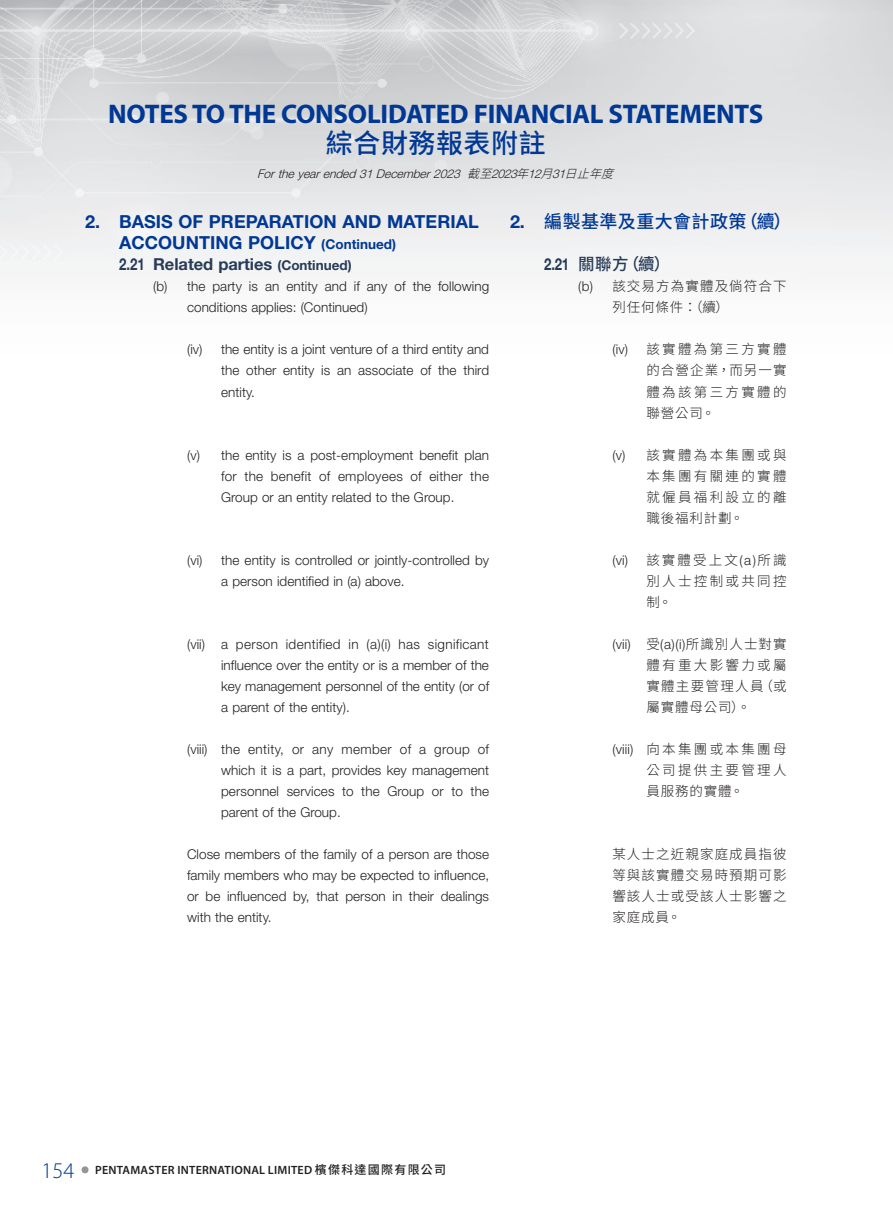
<style>
.page{position:relative;width:893px;height:1212px;background:#fff}
.page>*{position:absolute;margin:0;border:0;box-sizing:border-box;transform-origin:0 0}
.t1{font:700 27px "Myriad Pro";letter-spacing:-.01em;color:#003894}
.t2{font:500 27px "Source Han Sans TC";letter-spacing:.02em;color:#003894}
.Heading_1{font:700 18px/21px "Helvetica Neue LT Std";letter-spacing:.005em;color:#003894}
.C_Heading_1{font:500 18px "Source Han Sans TC";letter-spacing:.025em;color:#003894}
.Heading_2{font:700 16.5px "Helvetica Neue LT Std";color:#283b58;scale:.8 1}
.C_Heading_2{font:500 16.5px "Source Han Sans TC";color:#283b58}
.Body_Text{font:300 13.5px/21px "Helvetica Neue LT Std";letter-spacing:.005em;color:#231f20;text-align:justify}
.C_Body_Text{font:300 13.5px/21px "Source Han Sans TC";letter-spacing:.095em;color:#231f20;text-align:justify}
.C_Body_Text-2{font:300 13.5px "Helvetica Neue LT Std";color:#231f20}
.t3{font:italic 300 12px "Helvetica Neue LT Std";color:#231f20}
.t4{font:600 12px "Myriad Pro";letter-spacing:.02em;color:#231f20}
.s1{font-family:"Source Han Sans TC"}
.s2{font-family:"Helvetica Neue LT Std";font-weight:700}
.s3{font-family:"Helvetica Neue LT Std"}
.s4{font-size:13.5px}
.s5{font-weight:300;font-size:22.5px;color:#003894}
.s6{font-family:"Source Han Sans TC";font-weight:500}
</style>
<div class="page">
<img style="left:0;top:0;width:893px;height:1174px">
<div style="left:82px;top:1166px;width:7px;height:7px;background:#939598;border-radius:50%"></div>
<h1 class="t1" style="left:108px;top:96px;width:657px">NOTES TO THE CONSOLIDATED FINANCIAL STATEMENTS</h1>
<h1 class="t2" style="left:326px;top:128px;width:221px">綜合財務報表附註</h1>
<p class="t3" style="left:257px;top:166px;width:367px">Fortheyearended31December2023 <span class="s1">截至</span>2023<span class="s1">年</span>12<span class="s1">月</span>31<span class="s1">日止年度</span></p>
<p class="C_Heading_1" style="left:510px;top:212px;width:283px"><span class="s2">2.</span> 編製基準及重大會計政策（續）</p>
<p class="C_Heading_2" style="left:544px;top:255px;width:128px"><span class="s2">2.21</span> 關聯方（續）</p>
<p class="C_Body_Text" style="left:612px;top:276px;width:176px;text-indent:-34px"><span class="s3">(b)</span> 該交易方為實體及倘符合下列任何條件：（續）</p>
<p class="C_Body_Text-2" style="left:612px;top:341px;width:17px">(iv)</p>
<p class="C_Body_Text" style="left:646px;top:339px;width:142px">該實體為第三方實體的合營企業，而另一實體為該第三方實體的聯營公司。</p>
<p class="C_Body_Text" style="left:646px;top:444px;width:142px;text-indent:-34px"><span class="s3">(v)</span> 該實體為本集團或與本集團有關連的實體就僱員福利設立的離職後福利計劃。</p>
<p class="C_Body_Text-2" style="left:612px;top:551px;width:17px">(vi)</p>
<p class="C_Body_Text" style="left:646px;top:549px;width:142px">該實體受上文<span class="s3">(a)</span>所識別人士控制或共同控制。</p>
<p class="C_Body_Text" style="left:646px;top:633px;width:142px;text-indent:-34px"><span class="s3">(vii)</span> 受<span class="s3">(a)(i)</span>所識別人士對實體有重大影響力或屬實體主要管理人員（或屬實體母公司）。</p>
<p class="C_Body_Text" style="left:646px;top:738px;width:142px;text-indent:-34px"><span class="s3">(viii)</span> 向本集團或本集團母公司提供主要管理人員服務的實體。</p>
<p class="Heading_1" style="left:119px;top:211px;width:361px;text-indent:-34px">2. BASIS OF PREPARATION AND MATERIAL<br>ACCOUNTING POLICY <span class="s4">(Continued)</span></p>
<p class="Heading_2" style="left:119px;top:254px;width:292px">2.21 Related parties <span class="s4">(Continued)</span></p>
<p class="Body_Text" style="left:187px;top:276px;width:304px;text-indent:-34px">(b) the party is an entity and if any of the following conditions applies: (Continued)</p>
<p class="Body_Text" style="left:187px;top:339px;width:17px">(iv)</p>
<p class="Body_Text" style="left:221px;top:339px;width:269px">the entity is a joint venture of a third entity and the other entity is an associate of the third entity.</p>
<p class="Body_Text" style="left:221px;top:444px;width:269px;text-indent:-34px">(v) the entity is a post-employment benefit plan for the benefit of employees of either the Group or an entity related to the Group.</p>
<p class="Body_Text" style="left:187px;top:549px;width:17px">(vi)</p>
<p class="Body_Text" style="left:221px;top:549px;width:270px">the entity is controlled or jointly-controlled by a person identified in (a) above.</p>
<p class="Body_Text" style="left:221px;top:633px;width:270px;text-indent:-34px">(vii) a person identified in (a)(i) has significant influence over the entity or is a member of the key management personnel of the entity (or of a parent of the entity).</p>
<p class="Body_Text" style="left:221px;top:738px;width:269px;text-indent:-34px">(viii) the entity, or any member of a group of which it is a part, provides key management personnel services to the Group or to the parent of the Group.</p>
<p class="Body_Text" style="left:187px;top:843px;width:304px">Close members of the family of a person are those family members who may be expected to influence, or be influenced by, that person in their dealings with the entity.</p>
<p class="C_Body_Text" style="left:612px;top:843px;width:176px">某人士之近親家庭成員指彼等與該實體交易時預期可影響該人士或受該人士影響之家庭成員。</p>
<p class="t4" style="left:42px;top:1163px;width:406px"><span class="s5">154</span> PENTAMASTER INTERNATIONAL LIMITED <span class="s6">檳傑科達國際有限公司</span></p>
</div>
